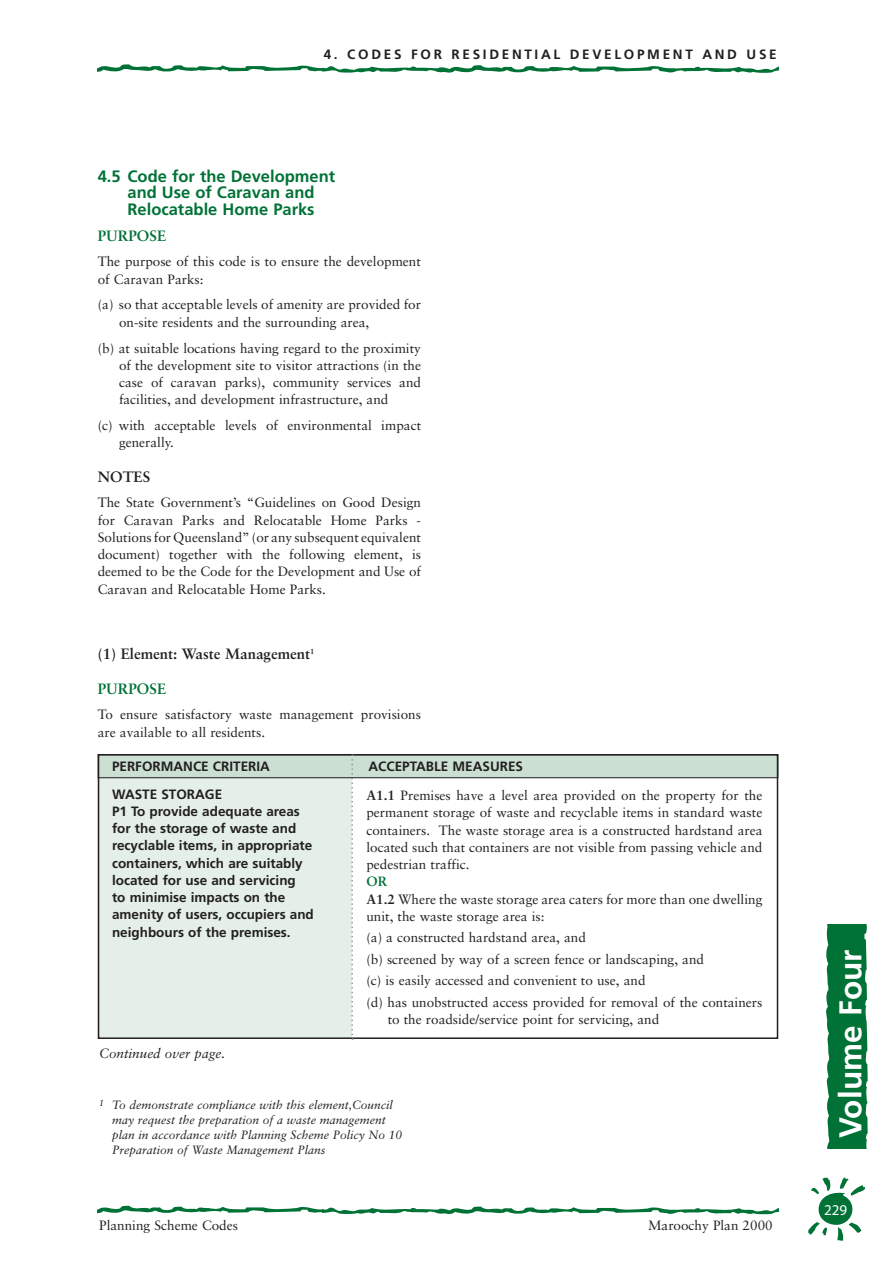
<style>
.page{position:relative;width:893px;height:1263px;background:#fff}
.page>*{position:absolute;margin:0;border:0;box-sizing:border-box;transform-origin:0 0}
.t1{font:700 31.5px "Frutiger";color:#fff}
.t2{font:700 16.5px/16.5px "Frutiger";color:#007236;text-align:center}
.t3{font:700 15px "Sabon";color:#231f20}
.t4{font:700 15px "Sabon";color:#007236}
.t5{font:15px "Myriad Pro";color:#fff}
.t6{font:13.5px/17.2px "Sabon";color:#231f20}
.t7{font:700 13.5px/17.2px "Frutiger";color:#231f20}
.t8{font:700 13.5px "Frutiger";letter-spacing:.2em;color:#231f20}
.t9{font:italic 13.5px "Sabon";color:#231f20}
.t10{font:italic 12px/15px "Sabon";color:#231f20}
.s1{font-weight:700}
.s2{font-weight:700;color:#007236}
</style>
<div class="page">
<svg style="left:826px;top:924px;width:42px;height:225px;background:#127c44"></svg>
<svg style="left:98px;top:1205px;width:680px;height:10px"></svg>
<svg style="left:98px;top:64px;width:680px;height:9px"></svg>
<svg style="left:808px;top:1177px;width:57px;height:64px"></svg>
<div style="left:98px;top:754px;width:254px;height:285px;background:#e3efe7"></div>
<div style="left:98px;top:754px;width:680px;height:24px;background:#cbe0d2"></div>
<div style="left:98px;top:754px;width:680px;height:24px;border:1px solid #231f20"></div>
<div style="left:98px;top:754px;width:680px;height:285px;border:2px solid #231f20"></div>
<svg style="left:351px;top:754px;width:2px;height:286px"></svg>
<p class="t8" style="left:324px;top:46px;width:454px">4. Codes f or Residential D ev elopment and Use</p>
<p class="t2" style="left:98px;top:168px;width:239px">4.5 Code for the Development and Use of Caravan and<br>Relocatable Home Parks</p>
<p class="t4" style="left:98px;top:226px;width:70px">PURPOSE</p>
<p class="t6" style="left:98px;top:253px;width:325px">The purpose of this code is to ensure the development of Caravan Parks:</p>
<p class="t6" style="left:119px;top:296px;width:303px;text-indent:-21px">(a) so that acceptable levels of amenity are provided for on-site residents and the surrounding area,</p>
<p class="t6" style="left:119px;top:339px;width:303px;text-align:justify;text-indent:-21px">(b) at suitable locations having regard to the proximity of the development site to visitor attractions (in the case of caravan parks), community services and facilities, and development infrastructure, and</p>
<p class="t6" style="left:119px;top:417px;width:304px;text-indent:-21px">(c) with acceptable levels of environmental impact generally.</p>
<p class="t3" style="left:98px;top:467px;width:54px">NOTES</p>
<p class="t6" style="left:98px;top:494px;width:325px;text-align:justify">The State Government’s “Guidelines on Good Design for Caravan Parks and Relocatable Home Parks - Solutions for Queensland” (or any subsequent equivalent document) together with the following element, is deemed to be the Code for the Development and Use of Caravan and Relocatable Home Parks.</p>
<p class="t3" style="left:98px;top:645px;width:218px">(1) Element: Waste Management<sup>1</sup></p>
<p class="t4" style="left:98px;top:679px;width:70px">PURPOSE</p>
<p class="t6" style="left:98px;top:706px;width:325px">To ensure satisfactory waste management provisions are available to all residents.</p>
<p class="t7" style="left:112px;top:758px;width:159px">performance criteria</p>
<p class="t7" style="left:368px;top:758px;width:156px">acceptable measures</p>
<p class="t7" style="left:112px;top:785px;width:22px">WASTE</p>
<p class="t7" style="left:161px;top:785px;width:10px">STORA</p>
<p class="t7" style="left:112px;top:785px;width:203px;text-indent:93px">GE<br>P1 To provide adequate areas for the storage of waste and recyclable items, in appropriate containers, which are suitably located for use and servicing<br>to minimise impacts on the amenity of users, occupiers and neighbours of the premises.</p>
<p class="t6" style="left:366px;top:787px;width:397px;text-align:justify"><span class="s1">A1.1</span> Premises have a level area provided on the property for the permanent storage of waste and recyclable items in standard waste containers. The waste storage area is a constructed hardstand area located such that containers are not visible from passing vehicle and pedestrian traffic.</p>
<p class="t6" style="left:366px;top:873px;width:397px"><span class="s2">OR<br></span><span class="s1">A1.2</span> Where the waste storage area caters for more than one dwelling unit, the waste storage area is:</p>
<p class="t6" style="left:366px;top:927px;width:397px;line-height:21.5px">(a) a constructed hardstand area, and<br>(b) screened by way of a screen fence or landscaping, and<br>(c) is easily accessed and convenient to use, and<br>(d) has unobstructed access provided for removal of the containers</p>
<p class="t6" style="left:388px;top:1011px;width:273px">to the roadside/service point for servicing, and</p>
<p class="t9" style="left:99px;top:1045px;width:128px">Continued over page.</p>
<p class="t10" style="left:112px;top:1097px;width:292px;text-indent:-13px"><sup>1</sup> To demonstrate compliance with this element,Council may request the preparation of a waste management plan in accordance with Planning Scheme Policy No 10<br>Preparation of Waste Management Plans</p>
<p class="t6" style="left:99px;top:1217px;width:140px">Planning Scheme Codes</p>
<p class="t6" style="left:648px;top:1217px;width:126px">Maroochy Plan 2000</p>
<h1 class="t1" style="left:832px;top:1138px;width:190px;rotate:-90deg">Volume Four</h1>
<p class="t5" style="left:824px;top:1201px;width:25px">229</p>
</div>
